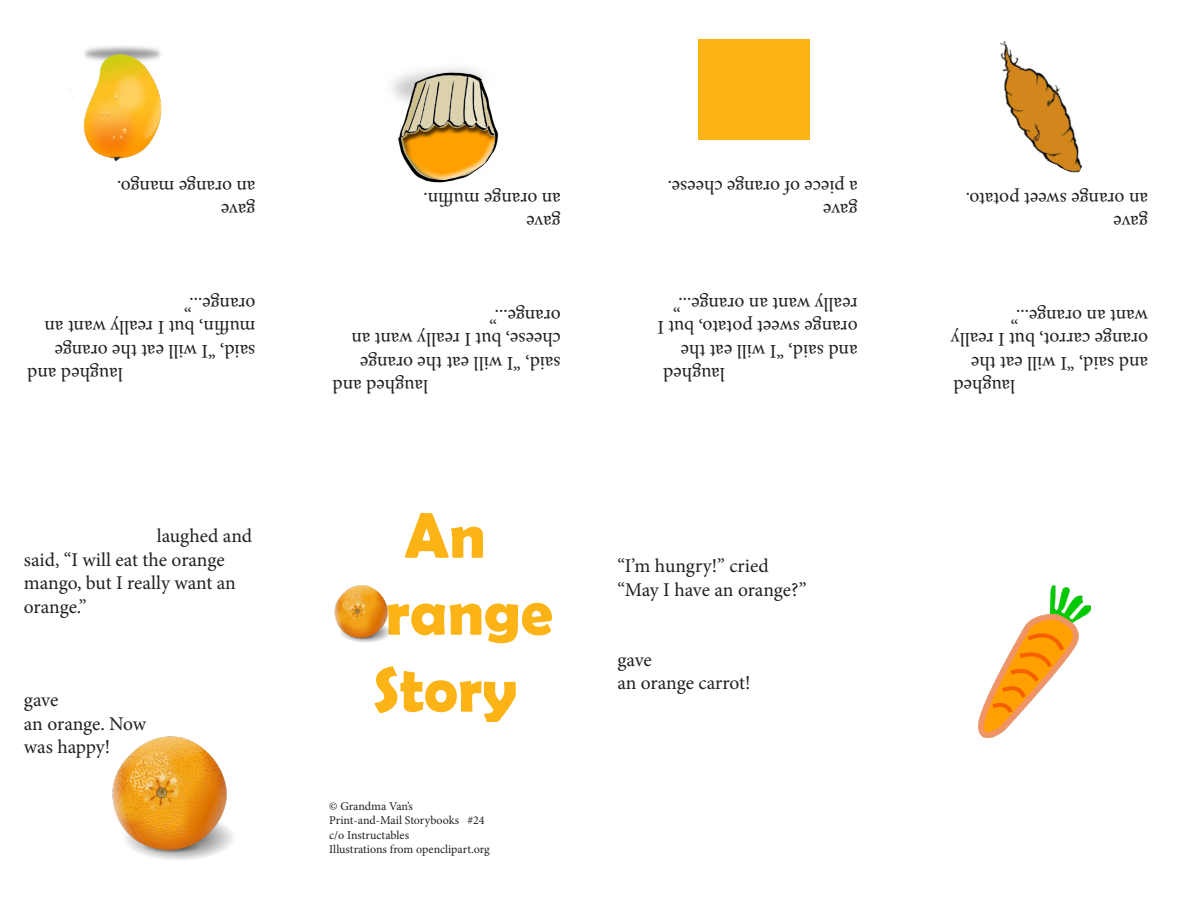
<style>
.page{position:relative;width:1188px;height:918px;background:#fff}
.page>*{position:absolute;margin:0;border:0;box-sizing:border-box;transform-origin:0 0}
.t1{font:700 64.2px "Berlin Sans FB Demi";color:#fbb316}
.t2{font:19.5px/23.4px "Minion Pro";letter-spacing:-.01em;color:#231f20}
.t3{font:12px/14.4px "Minion Pro";letter-spacing:-.005em;color:#231f20}
</style>
<div class="page">
<img style="left:978px;top:586px;width:112px;height:151px">
<img style="left:1000px;top:41px;width:82px;height:132px">
<div style="left:698px;top:40px;width:112px;height:100px;background:#fbb316"></div>
<img style="left:392px;top:68px;width:107px;height:89px">
<div style="left:403px;top:125px;width:94px;height:58px;background:#fff;opacity:.75"></div>
<div style="left:403px;top:123px;width:94px;height:44px;background:#231f20;opacity:.75"></div>
<img style="left:67px;top:46px;width:95px;height:116px">
<img style="left:112px;top:736px;width:121px;height:124px">
<img style="left:335px;top:586px;width:56px;height:57px">
<p class="t2" style="left:256px;top:199px;width:140px;rotate:-180deg">an orange mango.</p>
<p class="t2" style="left:256px;top:222px;width:36px;rotate:-180deg">gave</p>
<p class="t2" style="left:256px;top:386px;width:230px;text-indent:133px;rotate:-180deg">laughed and said, “I will eat the orange muffin, but I really want an orange...”</p>
<p class="t2" style="left:24px;top:525px;width:230px;text-indent:133px">laughed and said, “I will eat the orange mango, but I really want an orange.”</p>
<p class="t2" style="left:24px;top:688px;width:36px">gave</p>
<p class="t2" style="left:24px;top:712px;width:124px">an orange. Now</p>
<p class="t2" style="left:24px;top:735px;width:88px">was happy!</p>
<p class="t2" style="left:561px;top:211px;width:139px;rotate:-180deg">an orange muffin.</p>
<p class="t2" style="left:561px;top:234px;width:36px;rotate:-180deg">gave</p>
<p class="t2" style="left:561px;top:398px;width:230px;text-indent:133px;rotate:-180deg">laughed and said, “I will eat the orange cheese, but I really want an orange...”</p>
<p class="t1" style="left:405px;top:498px;width:82px">An</p>
<p class="t1" style="left:337px;top:575px;width:217px">Orange</p>
<p class="t1" style="left:373px;top:652px;width:145px">Story</p>
<p class="t3" style="left:329px;top:799px;width:85px">© Grandma Van’s</p>
<p class="t3" style="left:329px;top:813px;width:157px">Print-and-Mail Storybooks #24 c/o Instructables</p>
<p class="t3" style="left:329px;top:842px;width:162px">Illustrations from openclipart.org</p>
<p class="t2" style="left:858px;top:199px;width:192px;rotate:-180deg">a piece of orange cheese.</p>
<p class="t2" style="left:858px;top:222px;width:36px;rotate:-180deg">gave</p>
<p class="t2" style="left:858px;top:386px;width:202px;text-indent:133px;rotate:-180deg">laughed and said, “I will eat the orange sweet potato, but I really want an orange...”</p>
<p class="t2" style="left:617px;top:554px;width:153px">“I’m hungry!” cried</p>
<p class="t2" style="left:617px;top:578px;width:191px">“May I have an orange?”</p>
<p class="t2" style="left:617px;top:648px;width:36px">gave</p>
<p class="t2" style="left:617px;top:671px;width:135px">an orange carrot!</p>
<p class="t2" style="left:1148px;top:211px;width:184px;rotate:-180deg">an orange sweet potato.</p>
<p class="t2" style="left:1148px;top:234px;width:36px;rotate:-180deg">gave</p>
<p class="t2" style="left:1148px;top:398px;width:199px;text-indent:133px;rotate:-180deg">laughed and said, “I will eat the orange carrot, but I really want an orange...”</p>
</div>
